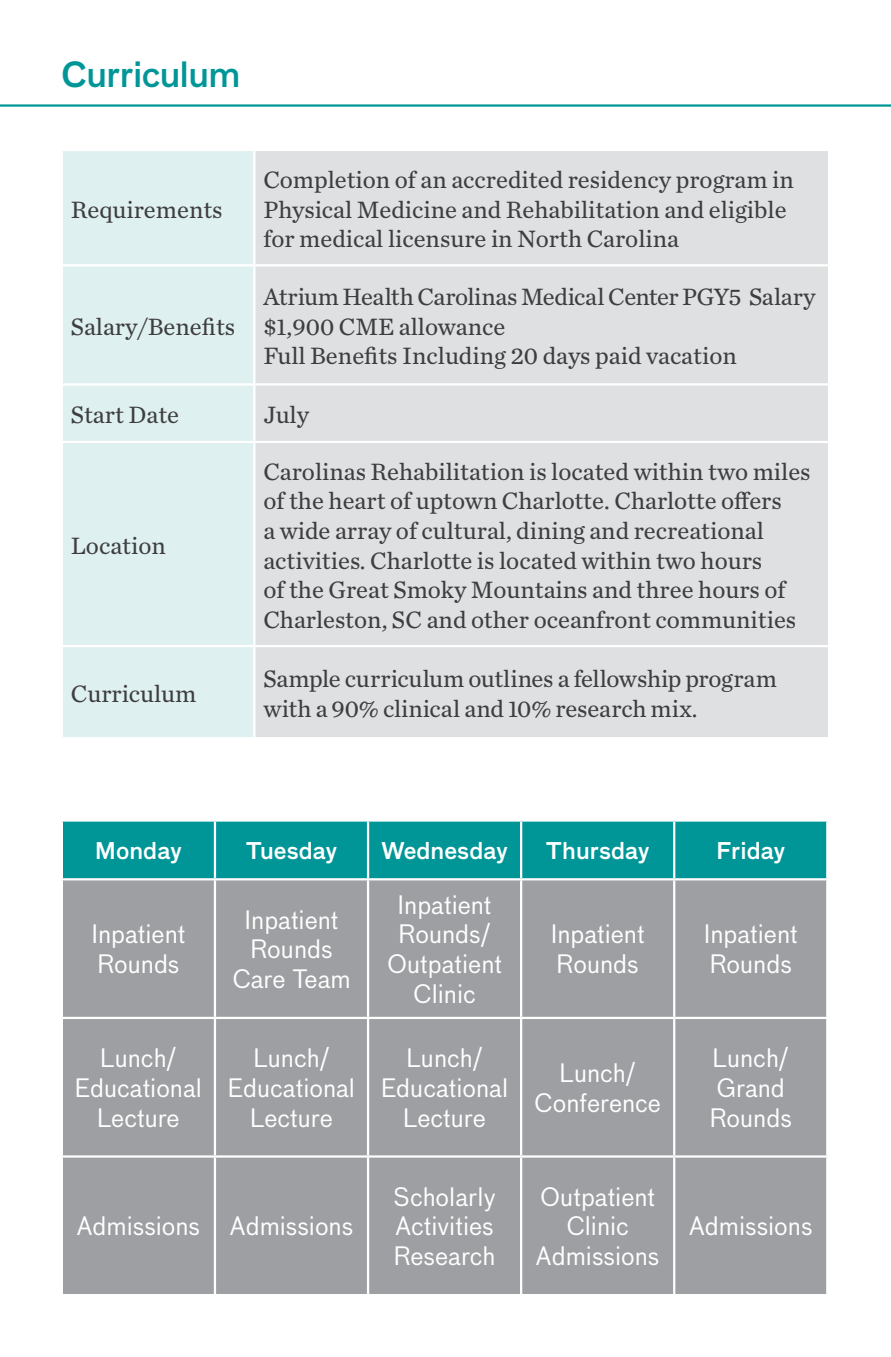
<style>
.page{position:relative;width:891px;height:1357px;background:#fff}
.page>*{position:absolute;margin:0;border:0;box-sizing:border-box;transform-origin:0 0}
.t1{font:500 33.75px "Bau Pro";letter-spacing:-.02em;color:#009698}
.t2{font:24.75px/29.7px "Chronicle Text G2";color:#3e3e3f}
.t3{font:24.75px/29.7px "Bau Pro";color:#fff;text-align:center}
.t4{font:500 22.5px "Bau Pro";color:#fff}
</style>
<div class="page">
<hr style="left:0;top:104px;width:891px;height:3px;background:#009698">
<div style="left:63px;top:151px;width:190px;height:586px;background:#dff0f1"></div>
<div style="left:255px;top:151px;width:573px;height:586px;background:#dfe0e2"></div>
<hr style="left:61px;top:264px;width:193px;height:2px;background:#fff">
<hr style="left:61px;top:383px;width:193px;height:2px;background:#fff">
<hr style="left:61px;top:441px;width:193px;height:2px;background:#fff">
<hr style="left:61px;top:645px;width:193px;height:2px;background:#fff">
<hr style="left:254px;top:264px;width:576px;height:2px;background:#fff">
<hr style="left:254px;top:383px;width:576px;height:2px;background:#fff">
<hr style="left:254px;top:441px;width:576px;height:2px;background:#fff">
<hr style="left:254px;top:645px;width:576px;height:2px;background:#fff">
<div style="left:63px;top:821px;width:763px;height:57px;background:#009698"></div>
<div style="left:63px;top:880px;width:763px;height:414px;background:#9d9fa2"></div>
<hr style="left:214px;top:821px;width:2px;height:57px;background:#fff">
<hr style="left:367px;top:821px;width:2px;height:57px;background:#fff">
<hr style="left:520px;top:821px;width:2px;height:57px;background:#fff">
<hr style="left:673px;top:821px;width:2px;height:57px;background:#fff">
<hr style="left:214px;top:880px;width:2px;height:137px;background:#fff">
<hr style="left:367px;top:880px;width:2px;height:137px;background:#fff">
<hr style="left:520px;top:880px;width:2px;height:137px;background:#fff">
<hr style="left:673px;top:880px;width:2px;height:137px;background:#fff">
<hr style="left:61px;top:1017px;width:154px;height:2px;background:#fff">
<hr style="left:215px;top:1017px;width:153px;height:2px;background:#fff">
<hr style="left:214px;top:1019px;width:2px;height:136px;background:#fff">
<hr style="left:368px;top:1017px;width:153px;height:2px;background:#fff">
<hr style="left:367px;top:1019px;width:2px;height:136px;background:#fff">
<hr style="left:521px;top:1017px;width:153px;height:2px;background:#fff">
<hr style="left:520px;top:1019px;width:2px;height:136px;background:#fff">
<hr style="left:674px;top:1017px;width:154px;height:2px;background:#fff">
<hr style="left:673px;top:1019px;width:2px;height:136px;background:#fff">
<hr style="left:61px;top:1155px;width:154px;height:2px;background:#fff">
<hr style="left:215px;top:1155px;width:153px;height:2px;background:#fff">
<hr style="left:214px;top:1157px;width:2px;height:137px;background:#fff">
<hr style="left:368px;top:1155px;width:153px;height:2px;background:#fff">
<hr style="left:367px;top:1157px;width:2px;height:137px;background:#fff">
<hr style="left:521px;top:1155px;width:153px;height:2px;background:#fff">
<hr style="left:520px;top:1157px;width:2px;height:137px;background:#fff">
<hr style="left:674px;top:1155px;width:154px;height:2px;background:#fff">
<hr style="left:673px;top:1157px;width:2px;height:137px;background:#fff">
<p class="t1" style="left:61px;top:49px;width:181px">Curriculum</p>
<p class="t2" style="left:71px;top:193px;width:153px">Requirements</p>
<p class="t2" style="left:71px;top:310px;width:166px">Salary/Benefits</p>
<p class="t2" style="left:263px;top:163px;width:532px">Completion of an accredited residency program in<br>Physical Medicine and Rehabilitation and eligible for medical licensure in North Carolina</p>
<p class="t2" style="left:263px;top:281px;width:554px">Atrium Health Carolinas Medical Center PGY5 Salary</p>
<p class="t2" style="left:263px;top:310px;width:475px">$1,900 CME allowance<br>Full Benefits Including 20 days paid vacation</p>
<p class="t2" style="left:71px;top:399px;width:110px">Start Date</p>
<p class="t2" style="left:263px;top:399px;width:47px">July</p>
<p class="t2" style="left:71px;top:529px;width:97px">Location</p>
<p class="t2" style="left:71px;top:677px;width:127px">Curriculum</p>
<p class="t2" style="left:263px;top:455px;width:549px">Carolinas Rehabilitation is located within two miles of the heart of uptown Charlotte. Charlotte offers<br>a wide array of cultural, dining and recreational activities. Charlotte is located within two hours<br>of the Great Smoky Mountains and three hours of Charleston, SC and other oceanfront communities</p>
<p class="t2" style="left:263px;top:663px;width:515px">Sample curriculum outlines a fellowship program with a 90% clinical and 10% research mix.</p>
<p class="t4" style="left:95px;top:833px;width:89px">Monday</p>
<p class="t4" style="left:245px;top:833px;width:94px">Tuesday</p>
<p class="t4" style="left:381px;top:833px;width:129px">Wednesday</p>
<p class="t4" style="left:546px;top:833px;width:106px">Thursday</p>
<p class="t4" style="left:716px;top:833px;width:71px">Friday</p>
<p class="t3" style="left:91px;top:918px;width:95px;text-align:left">Inpatient<br>Rounds</p>
<p class="t3" style="left:232px;top:903px;width:120px">Inpatient<br>Rounds<br>Care Team</p>
<p class="t3" style="left:387px;top:889px;width:116px">Inpatient<br>Rounds/<br>Outpatient<br>Clinic</p>
<p class="t3" style="left:75px;top:1042px;width:129px">Lunch/<br>Educational<br>Lecture</p>
<p class="t3" style="left:228px;top:1042px;width:129px">Lunch/<br>Educational<br>Lecture</p>
<p class="t3" style="left:381px;top:1042px;width:129px">Lunch/<br>Educational<br>Lecture</p>
<p class="t3" style="left:551px;top:918px;width:95px;text-align:left">Inpatient<br>Rounds</p>
<p class="t3" style="left:704px;top:918px;width:95px;text-align:left">Inpatient<br>Rounds</p>
<p class="t3" style="left:534px;top:1057px;width:128px">Lunch/<br>Conference</p>
<p class="t3" style="left:710px;top:1042px;width:84px;text-align:left">Lunch/<br>Grand<br>Rounds</p>
<p class="t3" style="left:77px;top:1210px;width:125px">Admissions</p>
<p class="t3" style="left:230px;top:1210px;width:125px">Admissions</p>
<p class="t3" style="left:394px;top:1181px;width:104px;text-align:justify">Scholarly Activities Research</p>
<p class="t3" style="left:536px;top:1181px;width:125px">Outpatient<br>Clinic<br>Admissions</p>
<p class="t3" style="left:689px;top:1210px;width:125px">Admissions</p>
</div>
